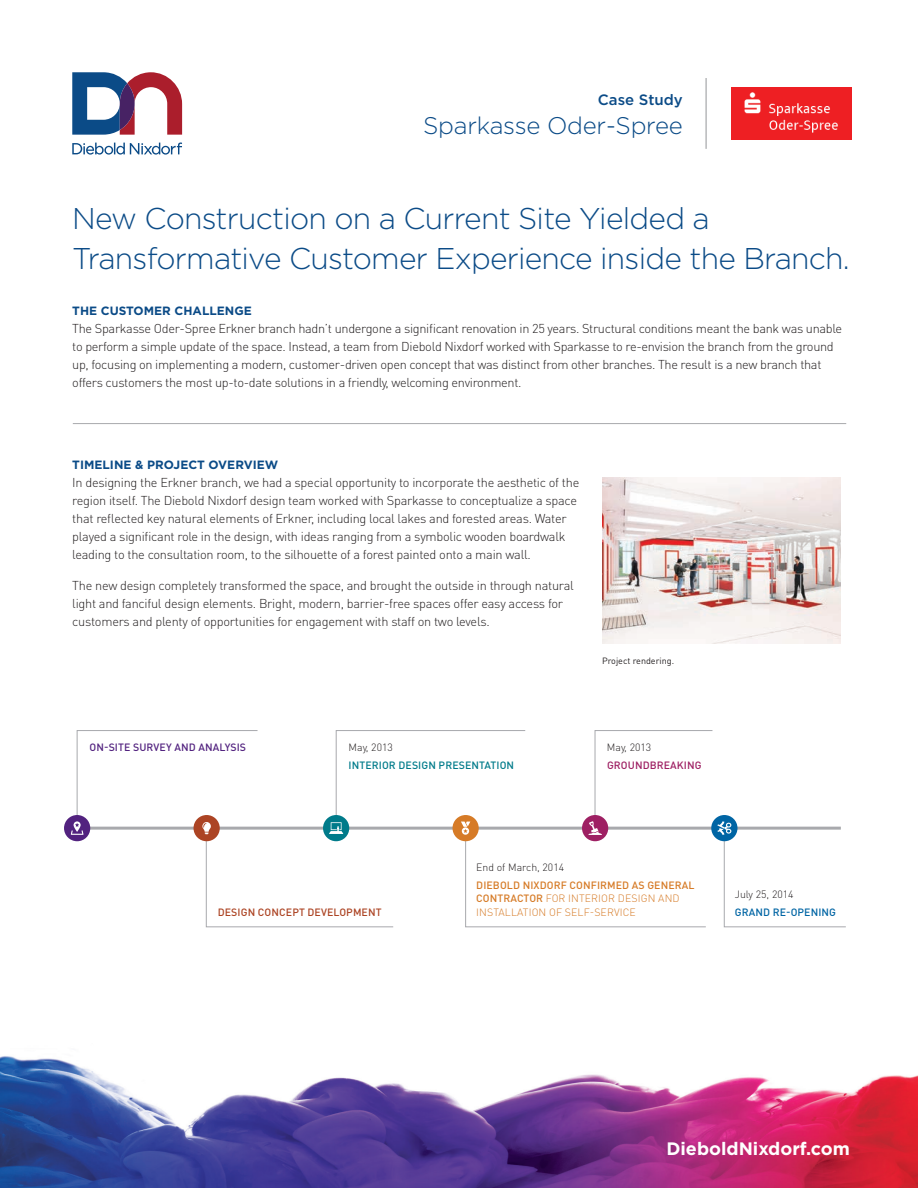
<style>
.page{position:relative;width:918px;height:1188px;background:#fff}
.page>*{position:absolute;margin:0;border:0;box-sizing:border-box;transform-origin:0 0}
.t1{font:300 30px/39.6px "Gotham";letter-spacing:-.025em;color:#0b4b87}
.t2{font:300 24px "Gotham";letter-spacing:-.01em;color:#0b4b87}
.t3{font:700 18px "Gotham";color:#fff}
.t4{font:500 15px "Gotham";color:#0b4b87}
.t5{font:300 12.75px/18px "DIN Pro";letter-spacing:-.02em;color:#231f20}
.t6{font:700 12px "Gotham";color:#0b4b87}
.t7{font:300 10.5px/13.5px "DIN Pro";letter-spacing:.01em;color:#d67b27}
.t8{font:300 10.5px "DIN Pro";color:#231f20}
.t9{font:500 10.5px "DIN Pro";letter-spacing:.01em;color:#007b8a}
.t10{font:500 10.5px "DIN Pro";letter-spacing:.01em;color:#52227f}
.t11{font:500 10.5px "DIN Pro";letter-spacing:.01em;color:#ac4424}
.t12{font:500 10.5px "DIN Pro";letter-spacing:.01em;color:#0065a4}
.t13{font:500 10.5px "DIN Pro";letter-spacing:.01em;color:#9e2063}
.t14{font:9px "DIN Pro";color:#231f20}
.s1{font-weight:500}
</style>
<div class="page">
<svg style="left:72px;top:72px;width:110px;height:63px"></svg>
<svg style="left:72px;top:143px;width:110px;height:12px"></svg>
<img style="left:0;top:1056px;width:918px;height:132px">
<hr style="left:73px;top:423px;width:773px;height:1px;background:#a8a9ad">
<img style="left:602px;top:477px;width:239px;height:166px">
<div style="left:64px;top:815px;width:26px;height:26px;background:#52227f;border-radius:50%"></div>
<svg style="left:71px;top:730px;width:775px;height:198px"></svg>
<hr style="left:706px;top:78px;width:1px;height:71px;background:#939598">
<img style="left:731px;top:87px;width:120px;height:53px">
<p class="t4" style="left:598px;top:90px;width:86px">Case Study</p>
<h2 class="t2" style="left:423px;top:110px;width:261px">Sparkasse Oder-Spree</h2>
<h1 class="t1" style="left:72px;top:198px;width:779px">New Construction on a Current Site Yielded a<br>Transformative Customer Experience inside the Branch.</h1>
<p class="t6" style="left:72px;top:303px;width:181px">THE CUSTOMER CHALLENGE</p>
<p class="t5" style="left:72px;top:319px;width:771px">The Sparkasse Oder-Spree Erkner branch hadn’t undergone a significant renovation in 25 years. Structural conditions meant the bank was unable to perform a simple update of the space. Instead, a team from Diebold Nixdorf worked with Sparkasse to re-envision the branch from the ground up, focusing on implementing a modern, customer-driven open concept that was distinct from other branches. The result is a new branch that offers customers the most up-to-date solutions in a friendly, welcoming environment.</p>
<p class="t6" style="left:72px;top:457px;width:208px">TIMELINE &amp; PROJECT OVERVIEW</p>
<p class="t5" style="left:72px;top:473px;width:509px">In designing the Erkner branch, we had a special opportunity to incorporate the aesthetic of the region itself. The Diebold Nixdorf design team worked with Sparkasse to conceptualize a space that reflected key natural elements of Erkner, including local lakes and forested areas. Water played a significant role in the design, with ideas ranging from a symbolic wooden boardwalk leading to the consultation room, to the silhouette of a forest painted onto a main wall.</p>
<p class="t5" style="left:72px;top:575px;width:503px">The new design completely transformed the space, and brought the outside in through natural light and fanciful design elements. Bright, modern, barrier-free spaces offer easy access for customers and plenty of opportunities for engagement with staff on two levels.</p>
<p class="t14" style="left:602px;top:654px;width:74px">Project rendering.</p>
<p class="t10" style="left:90px;top:740px;width:158px">ON-SITE SURVEY AND ANALYSIS</p>
<p class="t8" style="left:349px;top:740px;width:46px">May, 2013</p>
<p class="t9" style="left:349px;top:758px;width:167px">INTERIOR DESIGN PRESENTATION</p>
<p class="t8" style="left:607px;top:740px;width:46px">May, 2013</p>
<p class="t13" style="left:607px;top:758px;width:96px">GROUNDBREAKING</p>
<p class="t11" style="left:218px;top:905px;width:165px">DESIGN CONCEPT DEVELOPMENT</p>
<p class="t8" style="left:476px;top:860px;width:89px">End of March, 2014</p>
<p class="t7" style="left:476px;top:878px;width:220px"><span class="s1">DIEBOLD NIXDORF CONFIRMED AS GENERAL<br>CONTRACTOR</span> FOR INTERIOR DESIGN AND<br>INSTALLATION OF SELF-SERVICE</p>
<p class="t8" style="left:735px;top:887px;width:60px">July 25, 2014</p>
<p class="t12" style="left:735px;top:905px;width:103px">GRAND RE-OPENING</p>
<h3 class="t3" style="left:666px;top:1137px;width:185px">DieboldNixdorf.com</h3>
</div>
